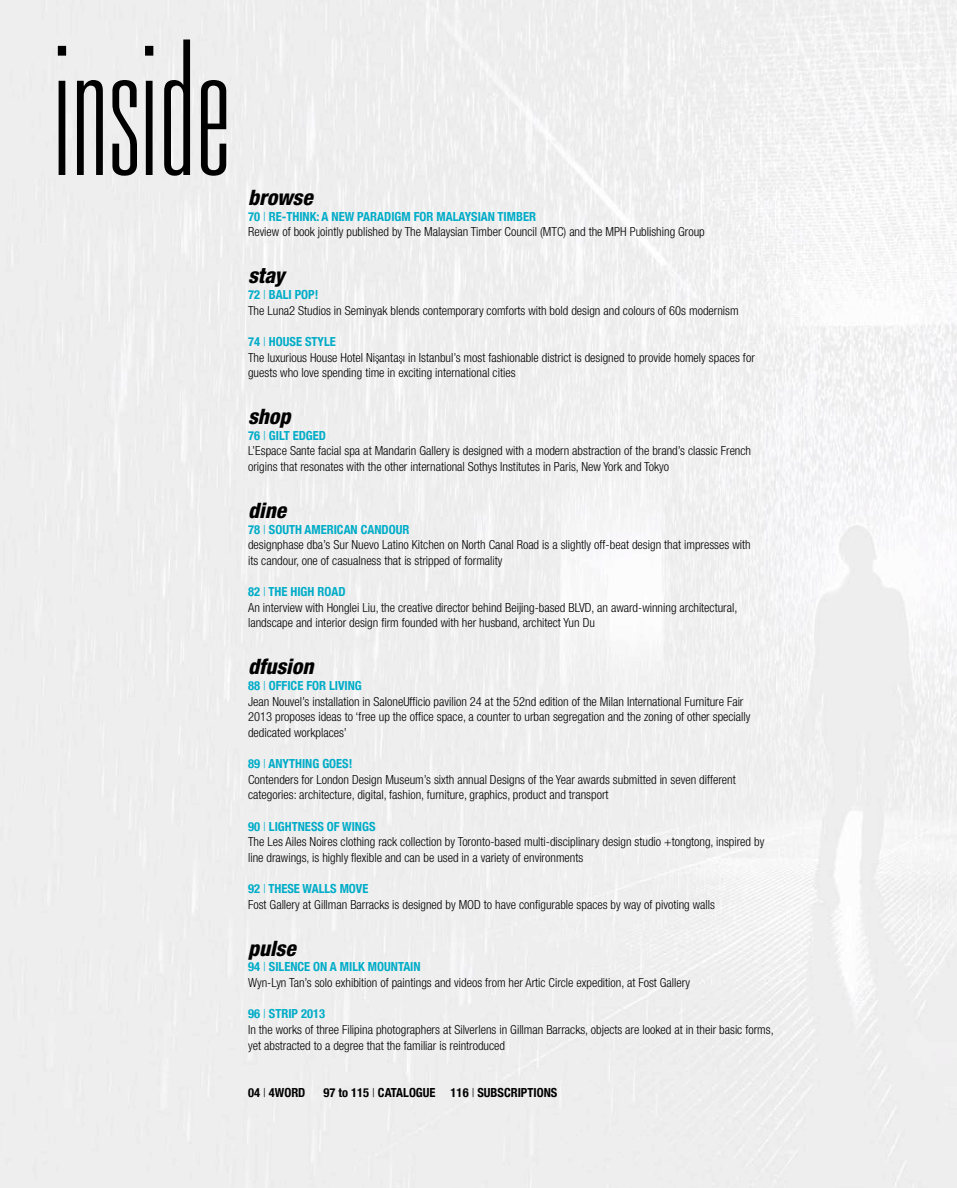
<style>
.page{position:relative;width:957px;height:1188px;background:#fff}
.page>*{position:absolute;margin:0;border:0;box-sizing:border-box;transform-origin:0 0}
.t1{font:100 ultra-condensed 187.5px "Univers";color:#000}
.t2{font:italic 800 condensed 21.25px "Helvetica Neue";color:#000}
.t3{font:300 condensed 12.5px/15.6px "Helvetica Neue";color:#000}
.t4{font:700 condensed 12.5px "Helvetica Neue";color:#000}
.s1{font-weight:700;color:#00acc8}
.s2{color:#00acc8}
.s3{font-weight:300}
</style>
<div class="page">
<svg style="left:375px;top:355px;width:4px;height:8px"></svg>
<svg style="left:399px;top:355px;width:3px;height:8px"></svg>
<h1 class="t1" style="left:53px;top:13px;width:179px">inside</h1>
<h2 class="t2" style="left:248px;top:184px;width:66px">browse</h2>
<p class="t3" style="left:248px;top:208px;width:458px"><span class="s1">70</span> <span class="s2">|</span> <span class="s1">RE-THINK: A NEW PARADIGM FOR MALAYSIAN TIMBER<br></span>Review of book jointly published by The Malaysian Timber Council (MTC) and the MPH Publishing Group</p>
<h2 class="t2" style="left:248px;top:262px;width:38px">stay</h2>
<p class="t3" style="left:248px;top:286px;width:492px"><span class="s1">72</span> <span class="s2">|</span> <span class="s1">BALI POP!<br></span>The Luna2 Studios in Seminyak blends contemporary comforts with bold design and colours of 60s modernism</p>
<p class="t3" style="left:248px;top:333px;width:508px"><span class="s1">74</span> <span class="s2">|</span> <span class="s1">HOUSE STYLE<br></span>The luxurious House Hotel Ni anta ı in Istanbul’s most fashionable district is designed to provide homely spaces for guests who love spending time in exciting international cities</p>
<h2 class="t2" style="left:248px;top:403px;width:44px">shop</h2>
<p class="t3" style="left:248px;top:427px;width:504px"><span class="s1">76</span> <span class="s2">|</span> <span class="s1">GILT EDGED<br></span>L’Espace Sante facial spa at Mandarin Gallery is designed with a modern abstraction of the brand’s classic French origins that resonates with the other international Sothys Institutes in Paris, New York and Tokyo</p>
<h2 class="t2" style="left:248px;top:497px;width:39px">dine</h2>
<p class="t3" style="left:248px;top:521px;width:504px"><span class="s1">78</span> <span class="s2">|</span> <span class="s1">SOUTH AMERICAN CANDOUR<br></span>designphase dba’s Sur Nuevo Latino Kitchen on North Canal Road is a slightly off-beat design that impresses with its candour, one of casualness that is stripped of formality</p>
<p class="t3" style="left:248px;top:583px;width:491px"><span class="s1">82</span> <span class="s2">|</span> <span class="s1">THE HIGH ROAD<br></span>An interview with Honglei Liu, the creative director behind Beijing-based BLVD, an award-winning architectural, landscape and interior design firm founded with her husband, architect Yun Du</p>
<h2 class="t2" style="left:248px;top:653px;width:67px">dfusion</h2>
<p class="t3" style="left:248px;top:677px;width:504px"><span class="s1">88</span> <span class="s2">|</span> <span class="s1">OFFICE FOR LIVING<br></span>Jean Nouvel’s installation in SaloneUfficio pavilion 24 at the 52nd edition of the Milan International Furniture Fair 2013 proposes ideas to ‘free up the office space, a counter to urban segregation and the zoning of other specially dedicated workplaces’</p>
<p class="t3" style="left:248px;top:755px;width:489px"><span class="s1">89</span> <span class="s2">|</span> <span class="s1">ANYTHING GOES!<br></span>Contenders for London Design Museum’s sixth annual Designs of the Year awards submitted in seven different categories: architecture, digital, fashion, furniture, graphics, product and transport</p>
<p class="t3" style="left:248px;top:818px;width:518px"><span class="s1">90</span> <span class="s2">|</span> <span class="s1">LIGHTNESS OF WINGS<br></span>The Les Ailes Noires clothing rack collection by Toronto-based multi-disciplinary design studio +tongtong, inspired by line drawings, is highly flexible and can be used in a variety of environments</p>
<p class="t3" style="left:248px;top:880px;width:468px"><span class="s1">92</span> <span class="s2">|</span> <span class="s1">THESE WALLS MOVE<br></span>Fost Gallery at Gillman Barracks is designed by MOD to have configurable spaces by way of pivoting walls</p>
<h2 class="t2" style="left:248px;top:934px;width:49px">pulse</h2>
<p class="t3" style="left:248px;top:958px;width:443px"><span class="s1">94</span> <span class="s2">|</span> <span class="s1">SILENCE ON A MILK MOUNTAIN<br></span>Wyn-Lyn Tan’s solo exhibition of paintings and videos from her Artic Circle expedition, at Fost Gallery</p>
<p class="t3" style="left:248px;top:1005px;width:527px"><span class="s1">96</span> <span class="s2">|</span> <span class="s1">STRIP 2013<br></span>In the works of three Filipina photographers at Silverlens in Gillman Barracks, objects are looked at in their basic forms, yet abstracted to a degree that the familiar is reintroduced</p>
<p class="t4" style="left:248px;top:1081px;width:59px">04 <span class="s3">|</span> 4WORD</p>
<p class="t4" style="left:323px;top:1081px;width:235px">97 to 115 <span class="s3">|</span> CATALOGUE 116 <span class="s3">|</span> SUBSCRIPTIONS</p>
</div>
